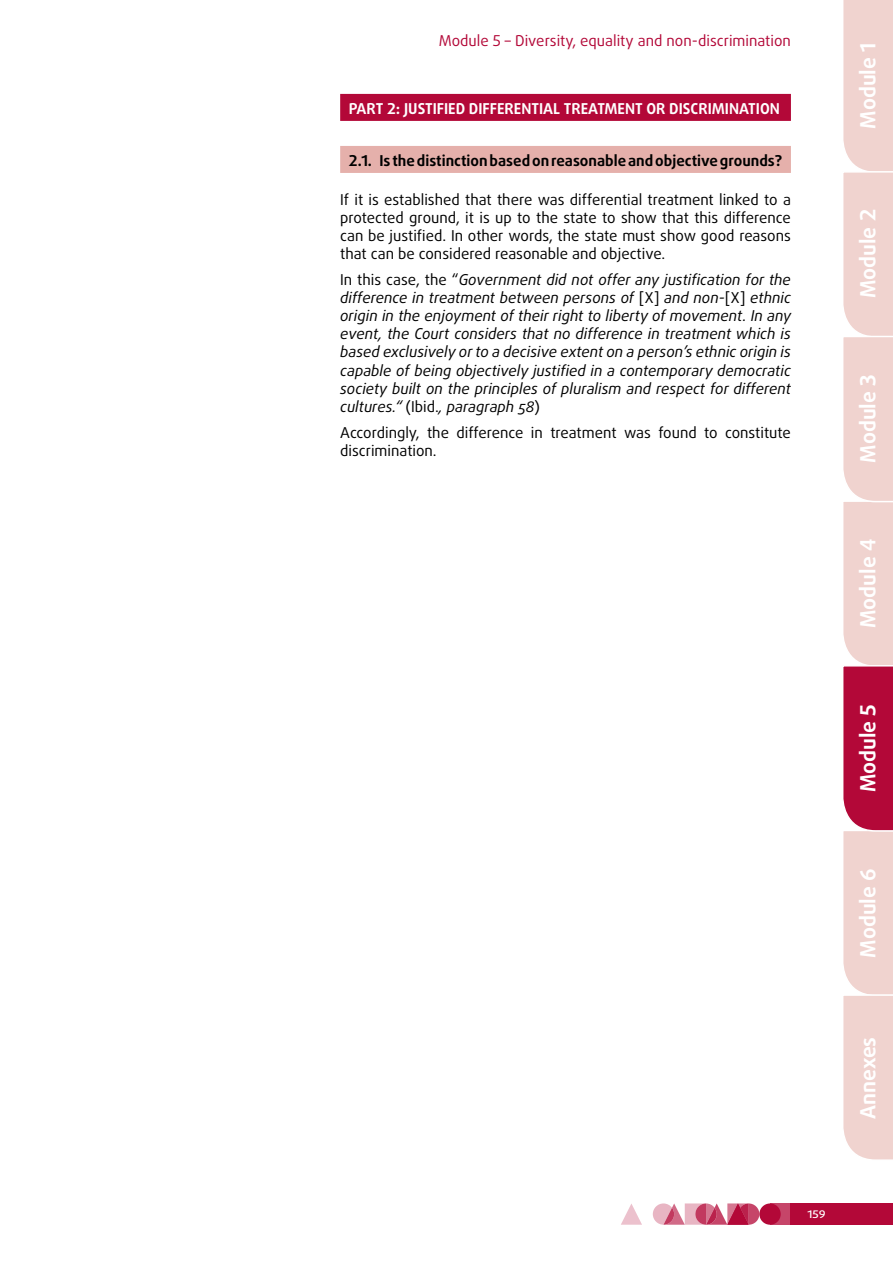
<style>
.page{position:relative;width:893px;height:1263px;background:#fff}
.page>*{position:absolute;margin:0;border:0;box-sizing:border-box;transform-origin:0 0}
.t1{font:700 21px "Daxline Pro";color:#fff}
.t2{font:italic 15px/18px "Daxline Pro";color:#000;text-align:justify}
.t3{font:15px/18px "Daxline Pro";color:#000;text-align:justify}
.t4{font:700 15px "Daxline Pro";color:#000}
.t5{font:700 15px "Daxline Pro";color:#fff}
.t6{font:15px "Daxline Pro";color:#b30838}
.t7{font:500 10.5px "Daxline Pro";color:#fff;scale:1.1 1}
.s1{font-style:normal}
</style>
<div class="page">
<div style="left:340px;top:94px;width:451px;height:27px;background:#b30838"></div>
<div style="left:340px;top:146px;width:451px;height:27px;background:#e5b0ab"></div>
<div style="left:791px;top:1203px;width:102px;height:22px;background:#b30838"></div>
<div style="left:770px;top:1203px;width:21px;height:22px;background:#c64569"></div>
<div style="left:759px;top:1203px;width:22px;height:22px;background:#b30838;border-radius:50%"></div>
<svg style="left:653px;top:1203px;width:106px;height:22px;background:#d77f97"></svg>
<svg style="left:621px;top:1204px;width:21px;height:21px"></svg>
<svg style="left:843px;top:0;width:50px;height:1160px;background:#e8b9bd"></svg>
<p class="t6" style="left:439px;top:30px;width:354px">Module 5 – Diversity, equality and non-discrimination</p>
<p class="t5" style="left:349px;top:98px;width:433px">PART 2: JUSTIFIED DIFFERENTIAL TREATMENT OR DISCRIMINATION</p>
<p class="t4" style="left:349px;top:150px;width:435px">2.1. Is the distinction based on reasonable and objective grounds?</p>
<p class="t3" style="left:340px;top:191px;width:452px">If it is established that there was differential treatment linked to a protected ground, it is up to the state to show that this difference can be justified. In other words, the state must show good reasons that can be considered reasonable and objective.</p>
<p class="t2" style="left:340px;top:271px;width:453px"><span class="s1">In this case, the “</span>Government did not offer any justification for the difference in treatment between persons of <span class="s1">[X]</span> and non-<span class="s1">[X]</span> ethnic origin in the enjoyment of their right to liberty of movement. In any event, the Court considers that no difference in treatment which is based exclusively or to a decisive extent on a person’s ethnic origin is capable of being objectively justified in a contemporary democratic society built on the principles of pluralism and respect for different cultures.“ <span class="s1">(Ibid.</span>, paragraph 58<span class="s1">)</span></p>
<p class="t3" style="left:340px;top:424px;width:452px">Accordingly, the difference in treatment was found to constitute discrimination.</p>
<h1 class="t1" style="left:854px;top:129px;width:88px;rotate:-90deg">Module 1</h1>
<h1 class="t1" style="left:854px;top:298px;width:90px;rotate:-90deg">Module 2</h1>
<h1 class="t1" style="left:854px;top:463px;width:90px;rotate:-90deg">Module 3</h1>
<h1 class="t1" style="left:854px;top:628px;width:91px;rotate:-90deg">Module 4</h1>
<h1 class="t1" style="left:854px;top:792px;width:90px;rotate:-90deg">Module 5</h1>
<h1 class="t1" style="left:854px;top:958px;width:91px;rotate:-90deg">Module 6</h1>
<h1 class="t1" style="left:854px;top:1119px;width:84px;rotate:-90deg">Annexes</h1>
<p class="t7" style="left:807px;top:1207px;width:18px">159</p>
</div>
